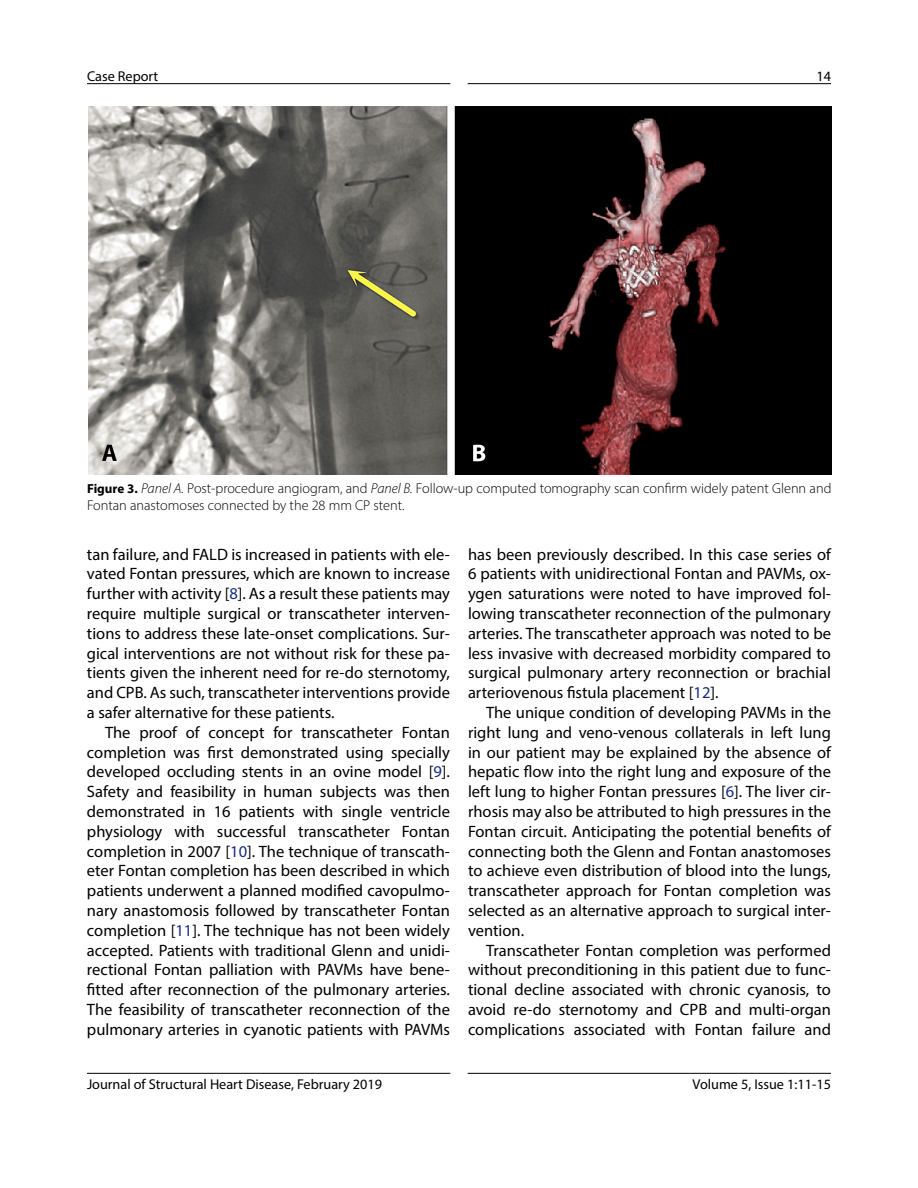
<style>
.page{position:relative;width:918px;height:1188px;background:#fff}
.page>*{position:absolute;margin:0;border:0;box-sizing:border-box;transform-origin:0 0}
.t1{font:16.5px/19.8px "Myriad Pro";color:#000;text-align:justify}
.t2{font:300 14.25px/17.1px "Myriad Pro";color:#000}
.t3{font:14.25px "Myriad Pro";color:#000}
.s1{font-weight:700;font-size:13.2px}
.s2{font-style:italic}
.s3{color:#162b82}
</style>
<div class="page">
<hr style="left:87px;top:1073px;width:363px;height:1px;background:#000">
<hr style="left:468px;top:1073px;width:363px;height:1px;background:#000">
<hr style="left:87px;top:83px;width:363px;height:1px;background:#000">
<hr style="left:468px;top:83px;width:363px;height:1px;background:#000">
<img style="left:88px;top:106px;width:743px;height:368px">
<p class="t3" style="left:87px;top:67px;width:73px">Case Report</p>
<p class="t3" style="left:816px;top:67px;width:16px">14</p>
<p class="t2" style="left:87px;top:479px;width:746px"><span class="s1">Figure 3.</span> <span class="s2">Panel A.</span> Post-procedure angiogram, and <span class="s2">Panel B.</span> Follow-up computed tomography scan confirm widely patent Glenn and<br>Fontan anastomoses connected by the 28 mm CP stent.</p>
<p class="t1" style="left:87px;top:544px;width:365px">tan failure, and FALD is increased in patients with ele&shy;vated Fontan pressures, which are known to increase further with activity [<span class="s3">8</span>]. As a result these patients may require multiple surgical or transcatheter interven&shy;tions to address these late-onset complications. Sur&shy;gical interventions are not without risk for these pa&shy;tients given the inherent need for re-do sternotomy, and CPB. As such, transcatheter interventions provide a safer alternative for these patients.</p>
<p class="t1" style="left:87px;top:722px;width:365px;text-indent:18px">The proof of concept for transcatheter Fontan completion was first demonstrated using specially developed occluding stents in an ovine model [<span class="s3">9</span>].<br>Safety and feasibility in human subjects was then demonstrated in 16 patients with single ventricle physiology with successful transcatheter Fontan completion in 2007 [<span class="s3">10</span>]. The technique of transcath&shy;eter Fontan completion has been described in which patients underwent a planned modified cavopulmo&shy;nary anastomosis followed by transcatheter Fontan completion [<span class="s3">11</span>]. The technique has not been widely accepted. Patients with traditional Glenn and unidi&shy;rectional Fontan palliation with PAVMs have bene&shy;fitted after reconnection of the pulmonary arteries.<br>The feasibility of transcatheter reconnection of the pulmonary arteries in cyanotic patients with PAVMs</p>
<p class="t3" style="left:87px;top:1075px;width:297px">Journal of Structural Heart Disease, February 2019</p>
<p class="t1" style="left:468px;top:544px;width:365px">has been previously described. In this case series of 6 patients with unidirectional Fontan and PAVMs, ox&shy;ygen saturations were noted to have improved fol&shy;lowing transcatheter reconnection of the pulmonary arteries. The transcatheter approach was noted to be less invasive with decreased morbidity compared to surgical pulmonary artery reconnection or brachial arteriovenous fistula placement [<span class="s3">12</span>].</p>
<p class="t1" style="left:468px;top:702px;width:365px;text-indent:18px">The unique condition of developing PAVMs in the right lung and veno-venous collaterals in left lung in our patient may be explained by the absence of hepatic flow into the right lung and exposure of the left lung to higher Fontan pressures [<span class="s3">6</span>]. The liver cir&shy;rhosis may also be attributed to high pressures in the Fontan circuit. Anticipating the potential benefits of connecting both the Glenn and Fontan anastomoses to achieve even distribution of blood into the lungs, transcatheter approach for Fontan completion was selected as an alternative approach to surgical inter&shy;vention.</p>
<p class="t1" style="left:468px;top:940px;width:365px;text-indent:18px">Transcatheter Fontan completion was performed without preconditioning in this patient due to func&shy;tional decline associated with chronic cyanosis, to avoid re-do sternotomy and CPB and multi-organ complications associated with Fontan failure and</p>
<p class="t3" style="left:693px;top:1075px;width:140px">Volume 5, Issue 1:11-15</p>
</div>
